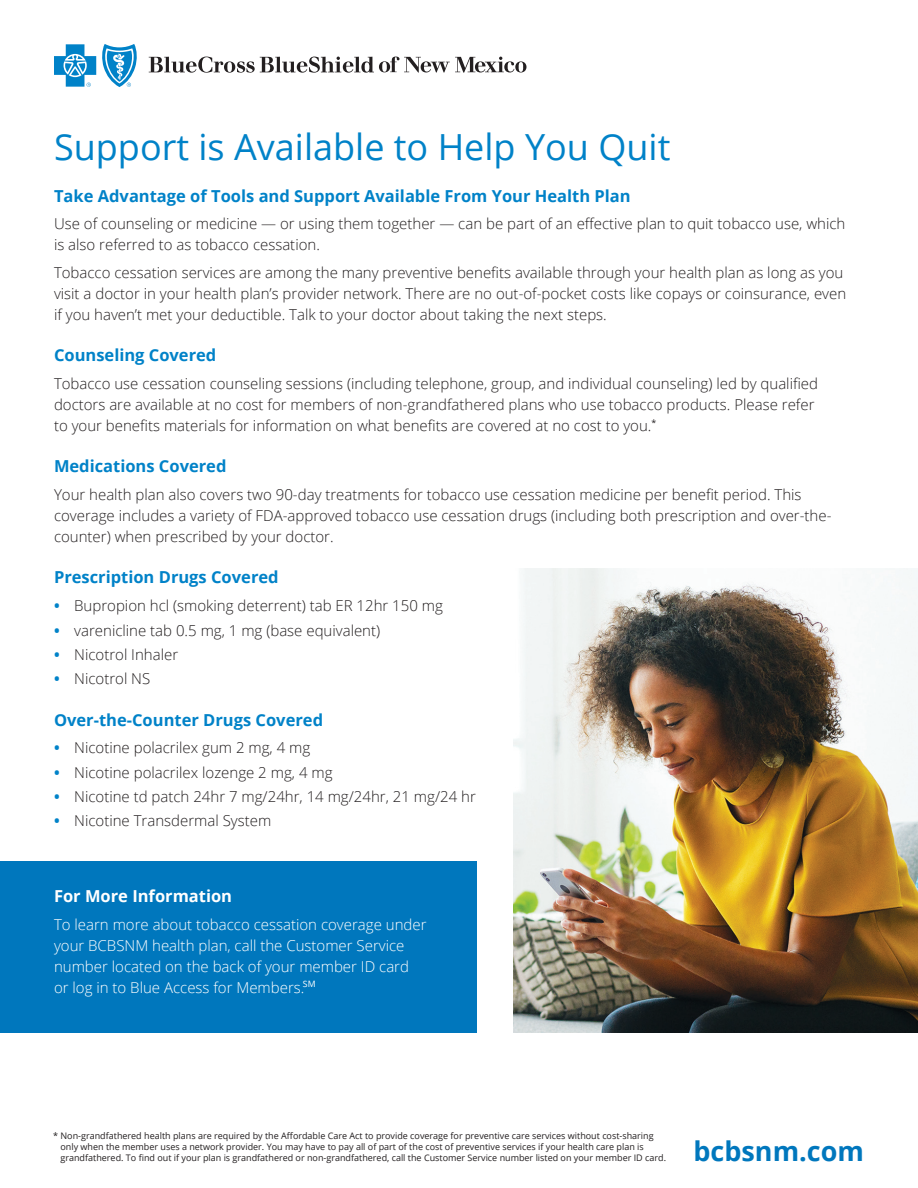
<style>
.page{position:relative;width:918px;height:1188px;background:#fff}
.page>*{position:absolute;margin:0;border:0;box-sizing:border-box;transform-origin:0 0}
.t1{font:36px "Open Sans";color:#0082c8}
.t2{font:700 27px "Open Sans";color:#0077bd}
.t3{font:700 16.5px "Open Sans";color:#0082c8}
.t4{font:700 16.5px "Open Sans";color:#fff}
.t5{font:300 15px/21px "Open Sans";color:#231f20}
.t6{font:300 15px/21px "Open Sans";color:#fff}
.t7{font:9px/10.8px "Open Sans";color:#231f20}
.s1{font-weight:700;color:#0082c8}
</style>
<div class="page">
<div style="left:0;top:861px;width:476px;height:171px;background:#0077bd"></div>
<img style="left:513px;top:568px;width:405px;height:464px">
<svg style="left:149px;top:57px;width:377px;height:16px"></svg>
<svg style="left:54px;top:44px;width:83px;height:43px"></svg>
<h1 class="t1" style="left:54px;top:123px;width:618px">Support is Available to Help You Quit</h1>
<p class="t3" style="left:54px;top:184px;width:578px">Take Advantage of Tools and Support Available From Your Health Plan</p>
<p class="t5" style="left:54px;top:213px;width:793px">Use of counseling or medicine — or using them together — can be part of an effective plan to quit tobacco use, which is also referred to as tobacco cessation.</p>
<p class="t5" style="left:54px;top:262px;width:794px">Tobacco cessation services are among the many preventive benefits available through your health plan as long as you visit a doctor in your health plan’s provider network. There are no out-of-pocket costs like copays or coinsurance, even if you haven’t met your deductible. Talk to your doctor about taking the next steps.</p>
<p class="t3" style="left:54px;top:344px;width:164px">Counseling Covered</p>
<p class="t5" style="left:54px;top:373px;width:766px">Tobacco use cessation counseling sessions (including telephone, group, and individual counseling) led by qualified doctors are available at no cost for members of non-grandfathered plans who use tobacco products. Please refer to your benefits materials for information on what benefits are covered at no cost to you.<sup>*</sup></p>
<p class="t3" style="left:54px;top:455px;width:174px">Medications Covered</p>
<p class="t5" style="left:54px;top:484px;width:779px">Your health plan also covers two 90-day treatments for tobacco use cessation medicine per benefit period. This coverage includes a variety of FDA-approved tobacco use cessation drugs (including both prescription and over-the&shy;counter) when prescribed by your doctor.</p>
<p class="t3" style="left:54px;top:566px;width:226px">Prescription Drugs Covered</p>
<p class="t5" style="left:54px;top:595px;width:390px"><span class="s1">•</span> Bupropion hcl (smoking deterrent) tab ER 12hr 150 mg</p>
<p class="t5" style="left:54px;top:619px;width:328px"><span class="s1">•</span> varenicline tab 0.5 mg, 1 mg (base equivalent)</p>
<p class="t5" style="left:54px;top:644px;width:126px"><span class="s1">•</span> Nicotrol Inhaler</p>
<p class="t5" style="left:54px;top:668px;width:98px"><span class="s1">•</span> Nicotrol NS</p>
<p class="t3" style="left:54px;top:708px;width:271px">Over-the-Counter Drugs Covered</p>
<p class="t5" style="left:54px;top:737px;width:258px"><span class="s1">•</span> Nicotine polacrilex gum 2 mg, 4 mg</p>
<p class="t5" style="left:54px;top:761px;width:280px"><span class="s1">•</span> Nicotine polacrilex lozenge 2 mg, 4 mg</p>
<p class="t5" style="left:54px;top:786px;width:423px"><span class="s1">•</span> Nicotine td patch 24hr 7 mg/24hr, 14 mg/24hr, 21 mg/24 hr</p>
<p class="t5" style="left:54px;top:810px;width:219px"><span class="s1">•</span> Nicotine Transdermal System</p>
<p class="t4" style="left:54px;top:885px;width:180px">For More Information</p>
<p class="t6" style="left:54px;top:914px;width:374px">To learn more about tobacco cessation coverage under your BCBSNM health plan, call the Customer Service number located on the back of your member ID card or log in to Blue Access for Members.<sup>SM</sup></p>
<p class="t7" style="left:60px;top:1131px;width:607px;text-indent:-7px">* Non-grandfathered health plans are required by the Affordable Care Act to provide coverage for preventive care services without cost-sharing only when the member uses a network provider. You may have to pay all of part of the cost of preventive services if your health care plan is grandfathered. To find out if your plan is grandfathered or non-grandfathered, call the Customer Service number listed on your member ID card.</p>
<h2 class="t2" style="left:693px;top:1132px;width:172px">bcbsnm.com</h2>
</div>
